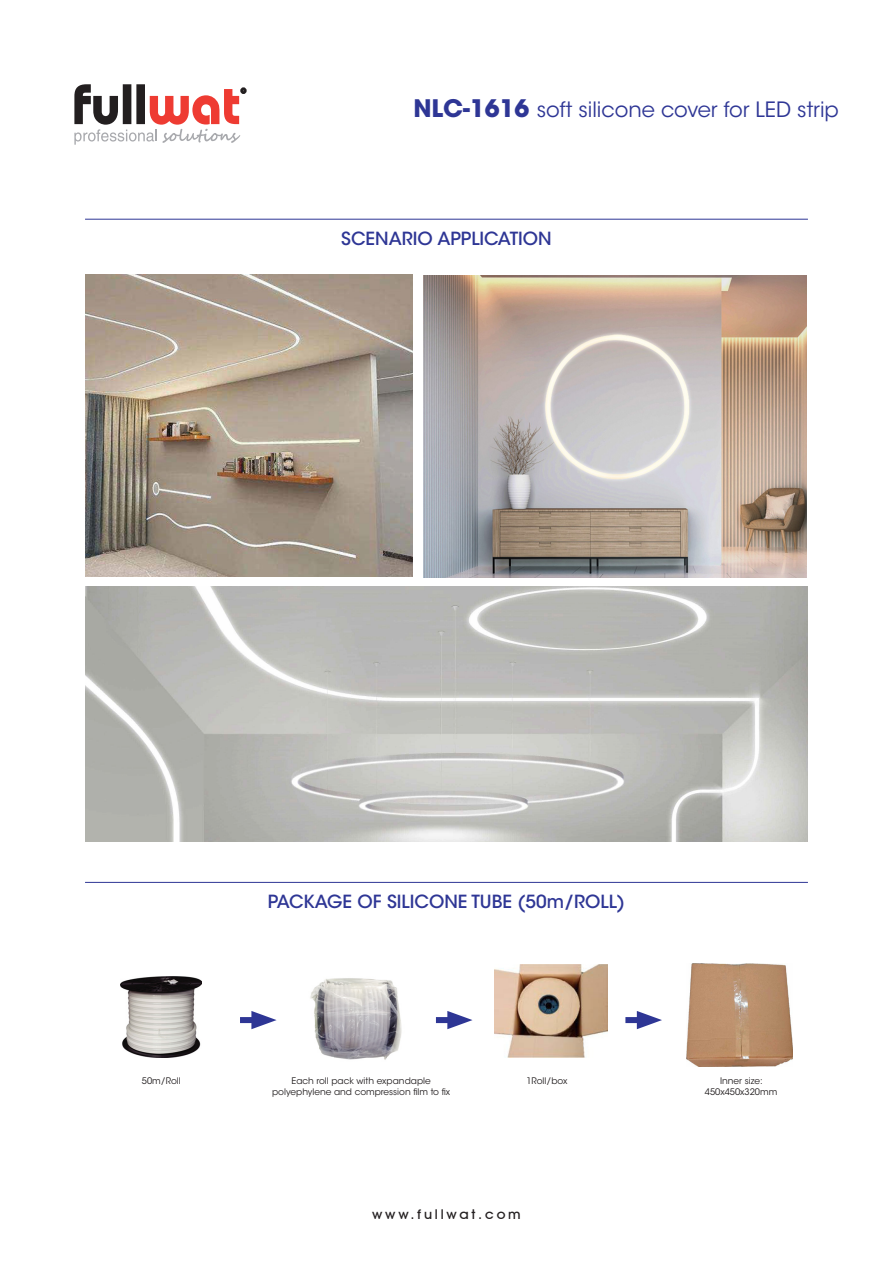
<style>
.page{position:relative;width:893px;height:1263px;background:#fff}
.page>*{position:absolute;margin:0;border:0;box-sizing:border-box;transform-origin:0 0}
.t1{font:21px "ITC Avant Garde Std";color:#2e3695}
.titular01{font:500 18px "ITC Avant Garde Std";color:#2e3695}
.t2{font:500 13.5px "Avant Garde IT Cby BT";letter-spacing:.19em;color:#231f20;scale:1.07 1}
.t3{font:9px/10.8px "ITC Avant Garde Std";color:#231f20;text-align:center}
.s1{font-weight:700;font-size:24px}
</style>
<div class="page">
<div style="left:240px;top:87px;width:7px;height:7px;border:3px solid #231f20;border-radius:50%"></div>
<svg style="left:74px;top:84px;width:171px;height:61px"></svg>
<hr style="left:85px;top:882px;width:723px;height:1px;background:#2e3695">
<img style="left:686px;top:963px;width:107px;height:103px">
<img style="left:310px;top:978px;width:130px;height:82px">
<img style="left:121px;top:976px;width:81px;height:81px">
<img style="left:494px;top:964px;width:114px;height:93px">
<div style="left:240px;top:1017px;width:22px;height:6px;background:#2e3695"></div>
<svg style="left:251px;top:1011px;width:26px;height:18px"></svg>
<div style="left:436px;top:1017px;width:22px;height:6px;background:#2e3695"></div>
<svg style="left:447px;top:1011px;width:25px;height:18px"></svg>
<div style="left:625px;top:1017px;width:22px;height:6px;background:#2e3695"></div>
<svg style="left:637px;top:1011px;width:25px;height:18px"></svg>
<hr style="left:85px;top:219px;width:723px;height:1px;background:#2e3695">
<img style="left:85px;top:274px;width:327px;height:302px">
<img style="left:423px;top:275px;width:384px;height:302px">
<img style="left:85px;top:587px;width:723px;height:255px">
<h1 class="t1" style="left:413px;top:97px;width:427px"><span class="s1">NLC-1616</span> soft silicone cover for LED strip</h1>
<p class="titular01" style="left:341px;top:227px;width:212px">SCENARIO APPLICATION</p>
<p class="titular01" style="left:268px;top:890px;width:359px">PACKAGE OF SILICONE TUBE (50m/ROLL)</p>
<p class="t3" style="left:142px;top:1075px;width:40px">50m/Roll</p>
<p class="t3" style="left:292px;top:1075px;width:141px">Each roll pack with expandaple</p>
<p class="t3" style="left:526px;top:1075px;width:43px">1Roll/box</p>
<p class="t3" style="left:272px;top:1086px;width:180px">polyephylene and compression film to fix</p>
<p class="t3" style="left:705px;top:1075px;width:74px">Inner size:<br>450x450x320mm</p>
<h3 class="t2" style="left:372px;top:1206px;width:140px">www.fullwat.com</h3>
</div>
